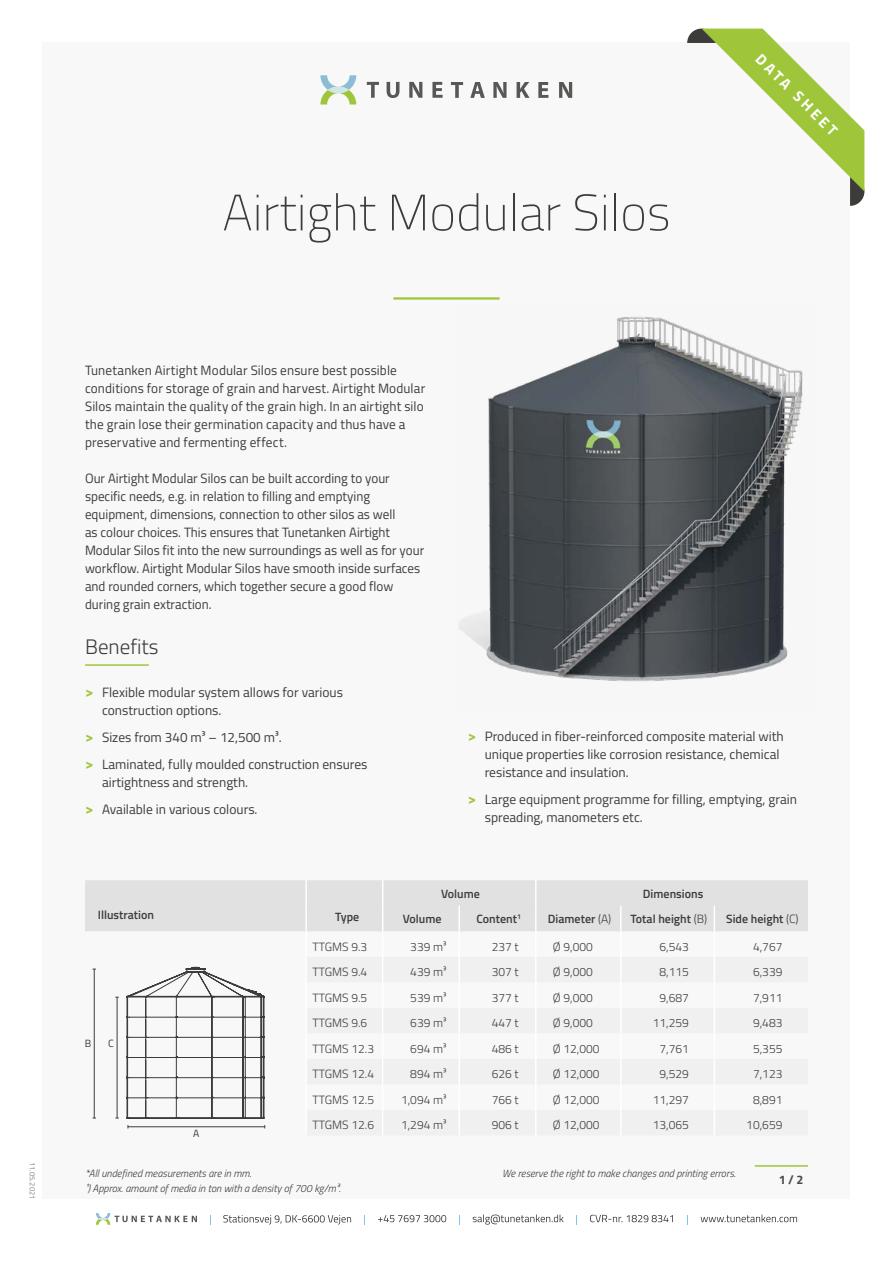
<style>
.page{position:relative;width:893px;height:1263px;background:#fff}
.page>*{position:absolute;margin:0;border:0;box-sizing:border-box;transform-origin:0 0}
.t1{font:100 51px "Titillium Web";color:#3c3c3b}
.t2{font:300 21px "Titillium Web";color:#3c3c3b}
.t3{font:700 15px "Titillium Web";color:#fff}
.t4{font:13.5px/18px "Titillium Web";color:#3c3c3b}
.t5{font:700 12.45px "Titillium Web";color:#4a4a49}
.t6{font:300 12px "Titillium Web";color:#3c3c3b}
.t7{font:600 12px "Titillium Web";color:#3c3c3b}
.t8{font:italic 300 10.5px "Titillium Web";color:#3c3c3b}
.t9{font:10.5px "Titillium Web";color:#3c3c3b}
.t10{font:7.5px "Titillium Web";letter-spacing:.01em;color:#878787}
.s1{font-weight:700;font-size:15px;color:#9fc63b}
.s2{font-weight:300}
</style>
<div class="page">
<div style="left:43px;top:43px;width:807px;height:1156px;background:#f8f8f8"></div>
<svg style="left:687px;top:29px;width:177px;height:177px"></svg>
<svg style="left:701px;top:1214px;width:96px;height:8px"></svg>
<svg style="left:590px;top:1215px;width:83px;height:7px"></svg>
<svg style="left:473px;top:1214px;width:91px;height:10px"></svg>
<svg style="left:378px;top:1215px;width:68px;height:7px"></svg>
<svg style="left:223px;top:1215px;width:128px;height:10px"></svg>
<svg style="left:96px;top:1213px;width:101px;height:12px"></svg>
<svg style="left:367px;top:82px;width:12px;height:16px"></svg>
<svg style="left:387px;top:82px;width:12px;height:16px"></svg>
<svg style="left:409px;top:82px;width:13px;height:16px"></svg>
<svg style="left:432px;top:82px;width:11px;height:16px"></svg>
<svg style="left:451px;top:82px;width:12px;height:16px"></svg>
<svg style="left:470px;top:82px;width:15px;height:16px"></svg>
<svg style="left:493px;top:82px;width:14px;height:16px"></svg>
<svg style="left:517px;top:82px;width:12px;height:16px"></svg>
<svg style="left:538px;top:82px;width:10px;height:16px"></svg>
<svg style="left:559px;top:82px;width:13px;height:16px"></svg>
<svg style="left:320px;top:75px;width:36px;height:29px"></svg>
<div style="left:328px;top:87px;width:21px;height:6px;background:#d2e6e8;border-radius:50%"></div>
<hr style="left:755px;top:1165px;width:53px;height:2px;background:#9fc63b">
<img style="left:459px;top:316px;width:344px;height:366px">
<hr style="left:393px;top:297px;width:107px;height:3px;background:#9fc63b">
<hr style="left:85px;top:664px;width:64px;height:2px;background:#9fc63b">
<svg style="left:85px;top:880px;width:723px;height:249px"></svg>
<p class="t10" style="left:38px;top:1162px;width:39px;rotate:90deg">11.05.2021</p>
<h1 class="t1" style="left:222px;top:176px;width:450px">Airtight Modular Silos</h1>
<p class="t3" style="left:766px;top:48px;width:110px;rotate:45deg">DATA SHEET</p>
<p class="t4" style="left:85px;top:361px;width:342px">Tunetanken Airtight Modular Silos ensure best possible conditions for storage of grain and harvest. Airtight Modular Silos maintain the quality of the grain high. In an airtight silo the grain lose their germination capacity and thus have a preservative and fermenting effect.</p>
<p class="t4" style="left:85px;top:469px;width:341px">Our Airtight Modular Silos can be built according to your specific needs, e.g. in relation to filling and emptying equipment, dimensions, connection to other silos as well<br>as colour choices. This ensures that Tunetanken Airtight Modular Silos fit into the new surroundings as well as for your workflow. Airtight Modular Silos have smooth inside surfaces and rounded corners, which together secure a good flow during grain extraction.</p>
<h2 class="t2" style="left:85px;top:632px;width:75px">Benefits</h2>
<p class="t4" style="left:102px;top:682px;width:242px;text-indent:-17px"><span class="s1">&gt;</span> Flexible modular system allows for various construction options.</p>
<p class="t4" style="left:85px;top:723px;width:284px;line-height:27px"><span class="s1">&gt;</span> Sizes from 340 m³ – 12,500 m³.<br><span class="s1">&gt;</span> Laminated, fully moulded construction ensures</p>
<p class="t4" style="left:85px;top:768px;width:174px;line-height:27px;text-align:center">airtightness and strength.<br><span class="s1">&gt;</span> Available in various colours.</p>
<p class="t4" style="left:485px;top:727px;width:301px;text-indent:-17px"><span class="s1">&gt;</span> Produced in fiber-reinforced composite material with unique properties like corrosion resistance, chemical resistance and insulation.</p>
<p class="t4" style="left:485px;top:790px;width:314px;text-indent:-17px"><span class="s1">&gt;</span> Large equipment programme for filling, emptying, grain spreading, manometers etc.</p>
<p class="t7" style="left:441px;top:885px;width:40px">Volume</p>
<p class="t7" style="left:643px;top:885px;width:62px">Dimensions</p>
<p class="t7" style="left:98px;top:906px;width:58px">Illustration</p>
<p class="t7" style="left:335px;top:908px;width:26px">Type</p>
<p class="t7" style="left:403px;top:910px;width:40px">Volume</p>
<p class="t7" style="left:476px;top:910px;width:46px">Content<sup>1</sup></p>
<p class="t7" style="left:548px;top:910px;width:65px">Diameter <span class="s2">(A)</span></p>
<p class="t7" style="left:631px;top:910px;width:78px">Total height <span class="s2">(B)</span></p>
<p class="t7" style="left:726px;top:910px;width:74px">Side height <span class="s2">(C)</span></p>
<p class="t9" style="left:85px;top:1036px;width:8px">B</p>
<p class="t9" style="left:108px;top:1036px;width:7px">C</p>
<p class="t9" style="left:193px;top:1126px;width:8px">A</p>
<p class="t6" style="left:313px;top:938px;width:56px">TTGMS 9.3</p>
<p class="t6" style="left:410px;top:938px;width:38px">339 m³</p>
<p class="t6" style="left:492px;top:938px;width:28px">237 t</p>
<p class="t6" style="left:553px;top:938px;width:42px">Ø 9,000</p>
<p class="t6" style="left:659px;top:938px;width:31px">6,543</p>
<p class="t6" style="left:753px;top:938px;width:31px">4,767</p>
<p class="t6" style="left:313px;top:963px;width:56px">TTGMS 9.4</p>
<p class="t6" style="left:410px;top:963px;width:38px">439 m³</p>
<p class="t6" style="left:492px;top:963px;width:28px">307 t</p>
<p class="t6" style="left:553px;top:963px;width:42px">Ø 9,000</p>
<p class="t6" style="left:659px;top:963px;width:31px">8,115</p>
<p class="t6" style="left:753px;top:963px;width:31px">6,339</p>
<p class="t6" style="left:313px;top:989px;width:56px">TTGMS 9.5</p>
<p class="t6" style="left:410px;top:989px;width:38px">539 m³</p>
<p class="t6" style="left:492px;top:989px;width:28px">377 t</p>
<p class="t6" style="left:553px;top:989px;width:42px">Ø 9,000</p>
<p class="t6" style="left:659px;top:989px;width:31px">9,687</p>
<p class="t6" style="left:753px;top:989px;width:31px">7,911</p>
<p class="t6" style="left:313px;top:1014px;width:56px">TTGMS 9.6</p>
<p class="t6" style="left:410px;top:1014px;width:38px">639 m³</p>
<p class="t6" style="left:492px;top:1014px;width:28px">447 t</p>
<p class="t6" style="left:553px;top:1014px;width:42px">Ø 9,000</p>
<p class="t6" style="left:653px;top:1014px;width:38px">11,259</p>
<p class="t6" style="left:753px;top:1014px;width:31px">9,483</p>
<p class="t6" style="left:313px;top:1040px;width:63px">TTGMS 12.3</p>
<p class="t6" style="left:410px;top:1040px;width:38px">694 m³</p>
<p class="t6" style="left:492px;top:1040px;width:28px">486 t</p>
<p class="t6" style="left:553px;top:1040px;width:48px">Ø 12,000</p>
<p class="t6" style="left:659px;top:1040px;width:31px">7,761</p>
<p class="t6" style="left:753px;top:1040px;width:31px">5,355</p>
<p class="t6" style="left:313px;top:1065px;width:63px">TTGMS 12.4</p>
<p class="t6" style="left:410px;top:1065px;width:38px">894 m³</p>
<p class="t6" style="left:492px;top:1065px;width:28px">626 t</p>
<p class="t6" style="left:553px;top:1065px;width:48px">Ø 12,000</p>
<p class="t6" style="left:659px;top:1065px;width:31px">9,529</p>
<p class="t6" style="left:753px;top:1065px;width:31px">7,123</p>
<p class="t6" style="left:313px;top:1091px;width:63px">TTGMS 12.5</p>
<p class="t6" style="left:401px;top:1091px;width:47px">1,094 m³</p>
<p class="t6" style="left:492px;top:1091px;width:28px">766 t</p>
<p class="t6" style="left:553px;top:1091px;width:48px">Ø 12,000</p>
<p class="t6" style="left:653px;top:1091px;width:38px">11,297</p>
<p class="t6" style="left:753px;top:1091px;width:31px">8,891</p>
<p class="t6" style="left:313px;top:1116px;width:63px">TTGMS 12.6</p>
<p class="t6" style="left:401px;top:1116px;width:47px">1,294 m³</p>
<p class="t6" style="left:492px;top:1116px;width:28px">906 t</p>
<p class="t6" style="left:553px;top:1116px;width:48px">Ø 12,000</p>
<p class="t6" style="left:653px;top:1116px;width:38px">13,065</p>
<p class="t6" style="left:746px;top:1116px;width:38px">10,659</p>
<p class="t8" style="left:85px;top:1166px;width:168px">*All undefined measurements are in mm.</p>
<p class="t8" style="left:502px;top:1166px;width:235px">We reserve the right to make changes and printing errors.</p>
<p class="t8" style="left:85px;top:1181px;width:257px">¹) Approx. amount of media in ton with a density of 700 kg/m³.</p>
<p class="t5" style="left:779px;top:1170px;width:26px">1/2</p>
</div>
